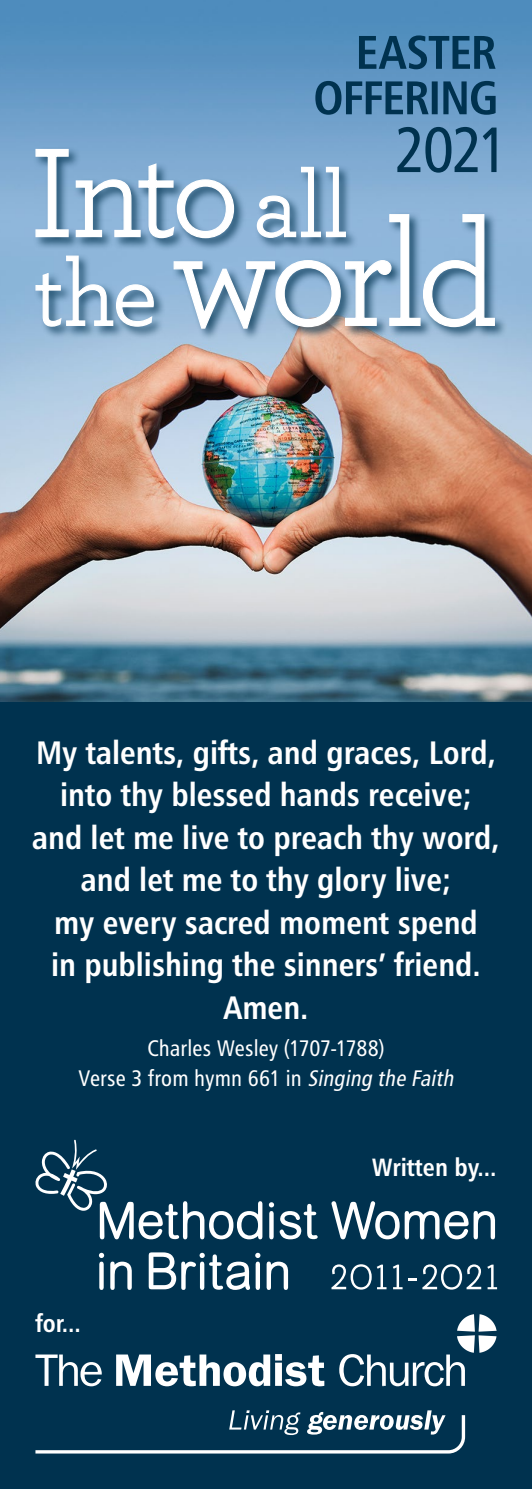
<style>
.page{position:relative;width:532px;height:1489px;background:#fff}
.page>*{position:absolute;margin:0;border:0;box-sizing:border-box;transform-origin:0 0}
.t1{font:32.5px/42.5px "Humanist 777 BT Bold Condensed B";color:#fff;text-align:center}
.t2{font:25px "Humanist 777 BT Bold Condensed B";color:#fff}
.t3{font:22.5px/30px "Humanist 777 BT Roman Condensed B";letter-spacing:.005em;color:#fff;text-align:center}
.s1{font-style:italic}
</style>
<div class="page">
<div style="left:0;top:0;width:531px;height:1488px;background:#00324f"></div>
<img style="left:0;top:0;width:531px;height:702px">
<svg style="left:35px;top:1354px;width:67px;height:32px"></svg>
<svg style="left:116px;top:1354px;width:154px;height:32px"></svg>
<div style="left:275px;top:1362px;width:7px;height:23px;background:#fff"></div>
<svg style="left:275px;top:1354px;width:7px;height:6px"></svg>
<svg style="left:285px;top:1355px;width:39px;height:31px"></svg>
<svg style="left:339px;top:1314px;width:157px;height:72px"></svg>
<svg style="left:35px;top:1410px;width:431px;height:44px"></svg>
<svg style="left:397px;top:127px;width:99px;height:46px"></svg>
<div style="left:33px;top:211px;width:474px;height:130px;background:#00324f;opacity:.75"></div>
<svg style="left:35px;top:213px;width:460px;height:116px;background:#9ebbd5"></svg>
<div style="left:32px;top:146px;width:326px;height:105px;background:#00324f;opacity:.75"></div>
<svg style="left:35px;top:148px;width:311px;height:91px;background:#97b7d3"></svg>
<svg style="left:315px;top:81px;width:180px;height:34px"></svg>
<svg style="left:359px;top:35px;width:136px;height:34px"></svg>
<svg style="left:269px;top:1202px;width:48px;height:37px"></svg>
<svg style="left:331px;top:1201px;width:164px;height:38px"></svg>
<svg style="left:99px;top:1252px;width:5px;height:37px"></svg>
<svg style="left:110px;top:1261px;width:22px;height:28px"></svg>
<svg style="left:149px;top:1252px;width:111px;height:37px"></svg>
<svg style="left:266px;top:1261px;width:22px;height:28px"></svg>
<svg style="left:35px;top:1139px;width:227px;height:100px"></svg>
<svg style="left:331px;top:1264px;width:55px;height:25px"></svg>
<svg style="left:393px;top:1264px;width:9px;height:25px"></svg>
<svg style="left:408px;top:1278px;width:8px;height:2px"></svg>
<svg style="left:422px;top:1264px;width:59px;height:25px"></svg>
<svg style="left:487px;top:1264px;width:10px;height:25px"></svg>
<p class="t1" style="left:32px;top:730px;width:469px">My talents, gifts, and graces, Lord, into thy blessed hands receive; and let me live to preach thy word, and let me to thy glory live;<br>my every sacred moment spend<br>in publishing the sinners’ friend.<br>Amen.</p>
<p class="t3" style="left:79px;top:1032px;width:381px">Charles Wesley (1707-1788)<br>Verse 3 from hymn 661 in <span class="s1">Singing the Faith</span></p>
<p class="t2" style="left:35px;top:1307px;width:47px">for...</p>
<p class="t2" style="left:372px;top:1151px;width:126px">Written by...</p>
</div>
